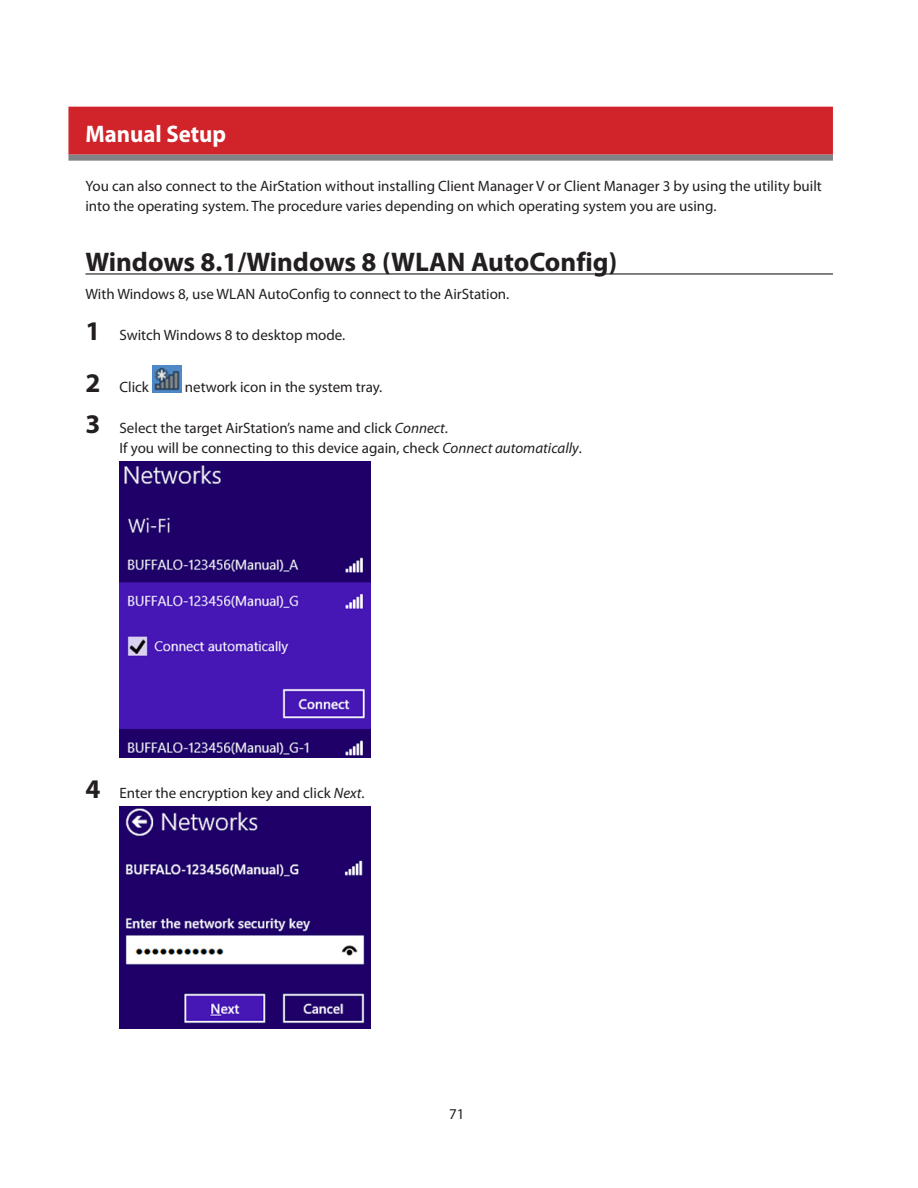
<style>
.page{position:relative;width:918px;height:1188px;background:#fff}
.page>*{position:absolute;margin:0;border:0;box-sizing:border-box;transform-origin:0 0}
.t1{font:700 27px "Myriad Pro";color:#231f20}
.t2{font:700 24px "Myriad Pro";color:#fff;scale:.95 1}
.lists_para{font:15px/19.5px "Myriad Pro";color:#231f20}
.lists{font:15px "Myriad Pro";color:#231f20}
.s1{font-weight:700;font-size:27px}
.s2{font-style:italic}
</style>
<div class="page">
<div style="left:68px;top:107px;width:765px;height:48px;background:#d1232a"></div>
<div style="left:68px;top:155px;width:765px;height:6px;background:#808285"></div>
<hr style="left:85px;top:273px;width:748px;height:2px;background:#231f20">
<img style="left:152px;top:366px;width:30px;height:26px">
<img style="left:119px;top:461px;width:251px;height:296px">
<img style="left:119px;top:807px;width:251px;height:222px">
<p class="t2" style="left:85px;top:118px;width:150px">Manual Setup</p>
<p class="lists_para" style="left:85px;top:176px;width:738px">You can also connect to the AirStation without installing Client Manager V or Client Manager 3 by using the utility built into the operating system. The procedure varies depending on which operating system you are using.</p>
<p class="t1" style="left:85px;top:245px;width:533px">Windows 8.1/Windows 8 (WLAN AutoConfig)</p>
<p class="lists_para" style="left:85px;top:284px;width:425px">With Windows 8, use WLAN AutoConfig to connect to the AirStation.</p>
<p class="lists" style="left:85px;top:326px;width:261px"><span class="s1">1</span> Switch Windows 8 to desktop mode.</p>
<p class="lists" style="left:85px;top:378px;width:65px"><span class="s1">2</span> Click</p>
<p class="lists" style="left:185px;top:378px;width:199px">network icon in the system tray.</p>
<p class="lists" style="left:85px;top:419px;width:364px"><span class="s1">3</span> Select the target AirStation’s name and click <span class="s2">Connect</span>.</p>
<p class="lists_para" style="left:119px;top:438px;width:464px">If you will be connecting to this device again, check <span class="s2">Connect automatically</span>.</p>
<p class="lists" style="left:85px;top:784px;width:281px"><span class="s1">4</span> Enter the encryption key and click <span class="s2">Next</span>.</p>
<p class="lists_para" style="left:449px;top:1104px;width:17px">71</p>
</div>
